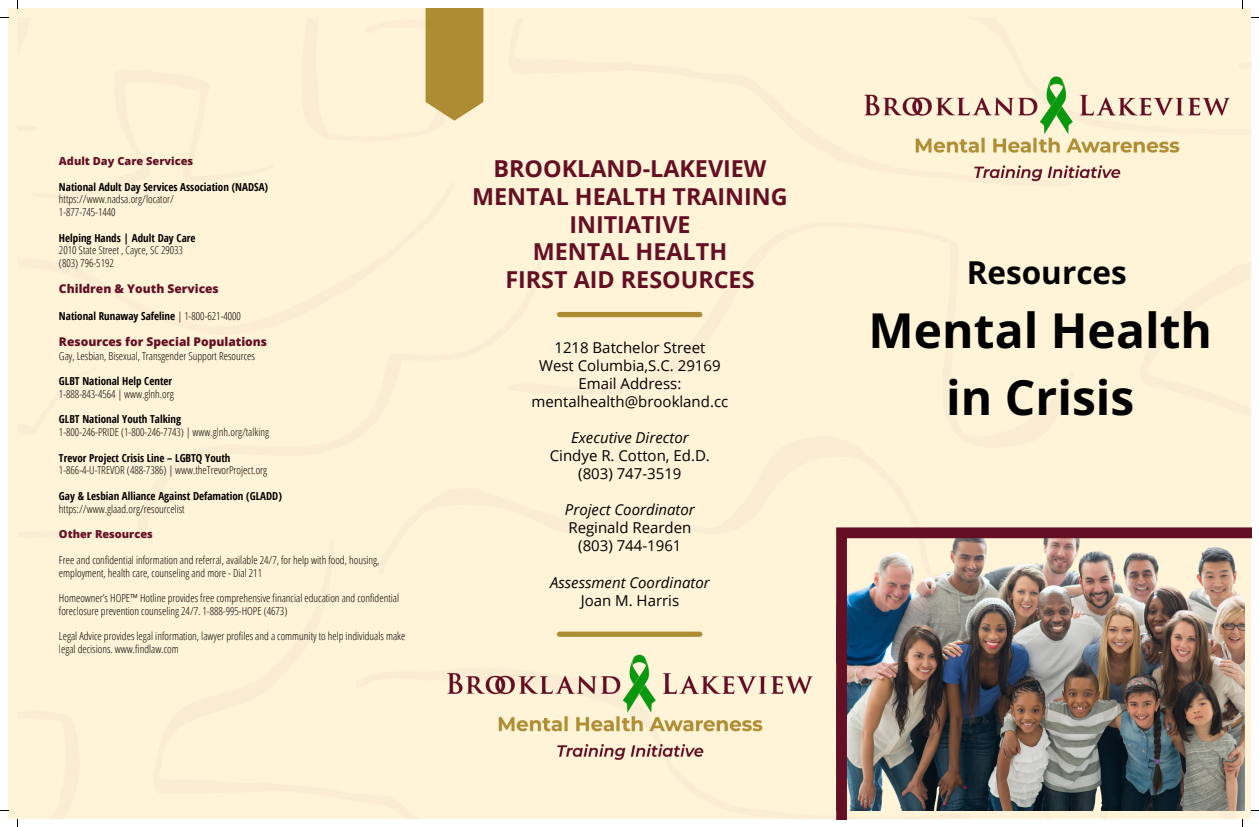
<style>
.page{position:relative;width:1259px;height:827px;background:#fff}
.page>*{position:absolute;margin:0;border:0;box-sizing:border-box;transform-origin:0 0}
.t1{font:700 48px/66.7px "Open Sans";color:#000;text-align:center}
.t2{font:700 31.5px "Open Sans";color:#000}
.t3{font:700 23.3px "Open Sans";color:#640f24}
.t4{font:15px "Open Sans";color:#000}
.t5{font:italic 15px "Open Sans";color:#000}
.t6{font:800 12px "Open Sans";color:#640f24}
.t7{font:300 11px/12.8px "Open Sans Condensed";color:#000}
.t8{font:700 11px "Open Sans Condensed";color:#000}
.t9{font:800 11px "Open Sans";color:#640f24}
.s1{font-weight:300}
</style>
<div class="page">
<div style="left:8px;top:8px;width:1242px;height:810px;background:#fff4d8"></div>
<svg style="left:425px;top:8px;width:58px;height:113px"></svg>
<img style="left:864px;top:94px;width:316px;height:88px">
<img style="left:446px;top:631px;width:367px;height:129px">
<div style="left:559px;top:312px;width:140px;height:5px;background:#ae8c33"></div>
<div style="left:559px;top:631px;width:140px;height:5px;background:#ae8c33"></div>
<img style="left:836px;top:527px;width:414px;height:291px">
<svg style="left:967px;top:17px;width:291px;height:118px"></svg>
<svg style="left:17px;top:818px;width:63px;height:8px"></svg>
<p class="t9" style="left:59px;top:153px;width:136px">Adult Day Care Services</p>
<p class="t8" style="left:59px;top:179px;width:211px">National Adult Day Services Association (NADSA)</p>
<p class="t7" style="left:59px;top:192px;width:117px">https://www.nadsa.org/locator/</p>
<p class="t7" style="left:59px;top:205px;width:58px">1-877-745-1440</p>
<p class="t8" style="left:59px;top:230px;width:138px">Helping Hands | Adult Day Care</p>
<p class="t7" style="left:59px;top:243px;width:125px">2010 State Street , Cayce, SC 29033</p>
<p class="t7" style="left:59px;top:256px;width:56px">(803) 796-5192</p>
<p class="t6" style="left:59px;top:280px;width:161px">Children &amp; Youth Services</p>
<p class="t8" style="left:59px;top:308px;width:183px">National Runaway Safeline <span class="s1">| 1-800-621-4000</span></p>
<p class="t6" style="left:59px;top:333px;width:209px">Resources for Special Populations</p>
<p class="t7" style="left:59px;top:348px;width:197px">Gay, Lesbian, Bisexual, Transgender Support Resources</p>
<p class="t8" style="left:59px;top:373px;width:115px">GLBT National Help Center</p>
<p class="t7" style="left:59px;top:387px;width:116px">1-888-843-4564 | www.glnh.org</p>
<p class="t8" style="left:59px;top:411px;width:124px">GLBT National Youth Talking</p>
<p class="t7" style="left:59px;top:425px;width:211px">1-800-246-PRIDE (1-800-246-7743) | www.glnh.org/talking</p>
<p class="t8" style="left:59px;top:449px;width:173px">Trevor Project Crisis Line – LGBTQ Youth</p>
<p class="t7" style="left:59px;top:463px;width:210px">1-866-4-U-TREVOR (488-7386) | www.theTrevorProject.org</p>
<p class="t8" style="left:59px;top:488px;width:224px">Gay &amp; Lesbian Alliance Against Defamation (GLADD)</p>
<p class="t7" style="left:59px;top:501px;width:127px">https://www.glaad.org/resourcelist</p>
<p class="t9" style="left:59px;top:526px;width:95px">Other Resources</p>
<p class="t7" style="left:59px;top:552px;width:322px">Free and confidential information and referral, available 24/7, for help with food, housing, employment, health care, counseling and more - Dial 211</p>
<p class="t7" style="left:59px;top:591px;width:341px">Homeowner’s HOPE™ Hotline provides free comprehensive financial education and confidential foreclosure prevention counseling 24/7. 1-888-995-HOPE (4673)</p>
<p class="t7" style="left:59px;top:629px;width:348px">Legal Advice provides legal information, lawyer profiles and a community to help individuals make legal decisions. www.findlaw.com</p>
<p class="t3" style="left:493px;top:152px;width:274px">BROOKLAND-LAKEVIEW</p>
<p class="t3" style="left:472px;top:180px;width:317px">MENTAL HEALTH TRAINING</p>
<p class="t3" style="left:569px;top:207px;width:123px">INITIATIVE</p>
<p class="t3" style="left:532px;top:235px;width:196px">MENTAL HEALTH</p>
<p class="t3" style="left:505px;top:263px;width:250px">FIRST AID RESOURCES</p>
<p class="t4" style="left:554px;top:337px;width:152px">1218 Batchelor Street</p>
<p class="t4" style="left:539px;top:355px;width:183px">West Columbia,S.C. 29169</p>
<p class="t4" style="left:578px;top:373px;width:104px">Email Address:</p>
<p class="t4" style="left:531px;top:391px;width:198px">mentalhealth@brookland.cc</p>
<p class="t5" style="left:571px;top:427px;width:119px">Executive Director</p>
<p class="t4" style="left:549px;top:445px;width:161px">Cindye R. Cotton, Ed.D.</p>
<p class="t4" style="left:578px;top:463px;width:105px">(803) 747-3519</p>
<p class="t5" style="left:565px;top:499px;width:131px">Project Coordinator</p>
<p class="t4" style="left:568px;top:517px;width:124px">Reginald Rearden</p>
<p class="t4" style="left:578px;top:535px;width:105px">(803) 744-1961</p>
<p class="t5" style="left:550px;top:571px;width:161px">Assessment Coordinator</p>
<p class="t4" style="left:580px;top:589px;width:100px">Joan M. Harris</p>
<p class="t2" style="left:966px;top:250px;width:161px">Resources</p>
<p class="t1" style="left:868px;top:296px;width:345px">Mental Health in Crisis</p>
</div>
